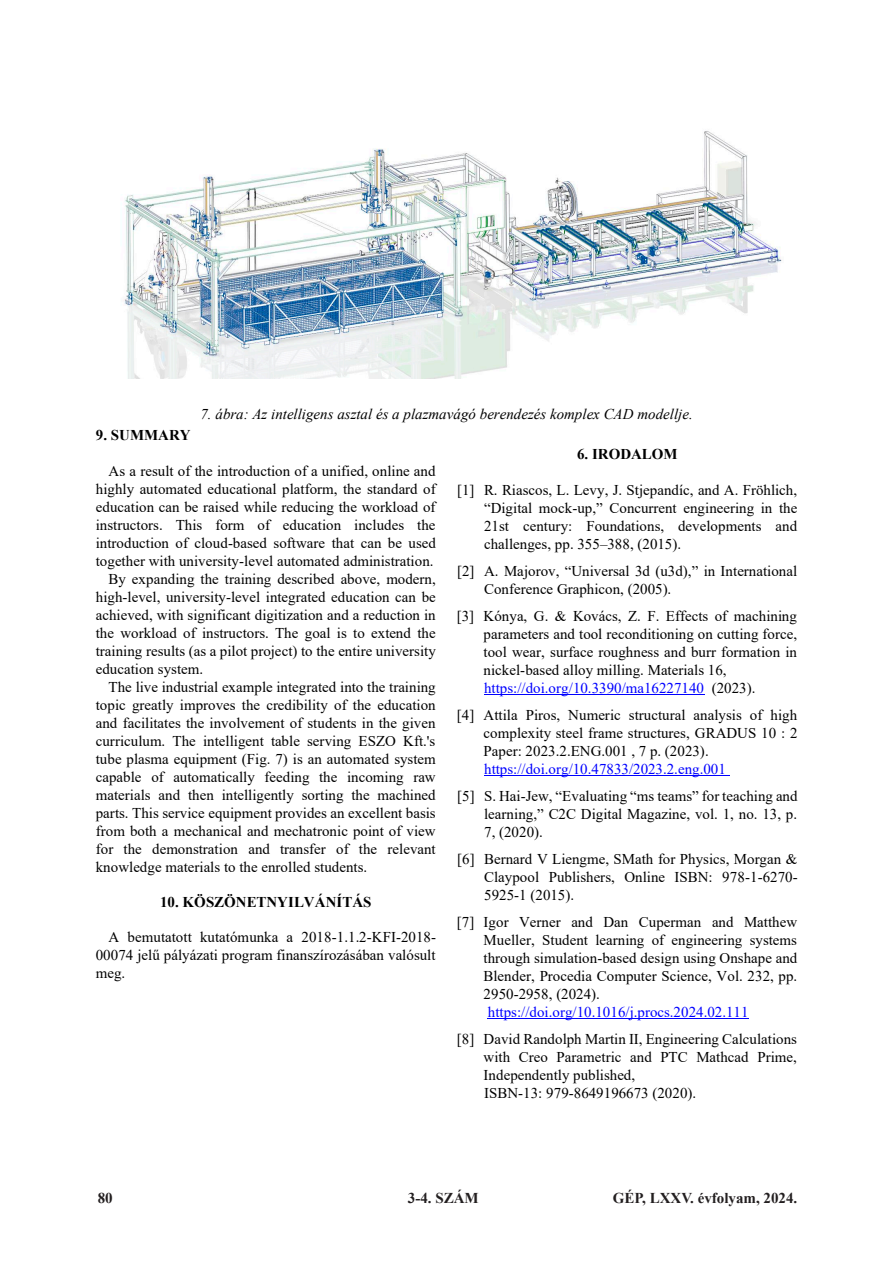
<style>
.page{position:relative;width:893px;height:1263px;background:#fff}
.page>*{position:absolute;margin:0;border:0;box-sizing:border-box;transform-origin:0 0}
.t1{font:15px/18px "Times New Roman";color:#000;text-align:justify}
.t2{font:15px "Times New Roman";letter-spacing:.005em;color:#00f}
.t3{font:italic 15px "Times New Roman";color:#000}
.t4{font:700 15px "Times New Roman";color:#000}
.t5{font:700 15px "Times New Roman";color:#231f20}
.s1{color:#00f}
</style>
<div class="page">
<hr style="left:484px;top:694px;width:220px;height:1px;background:#00f">
<hr style="left:484px;top:775px;width:246px;height:1px;background:#00f">
<hr style="left:488px;top:1018px;width:261px;height:1px;background:#00f">
<img style="left:124px;top:131px;width:658px;height:247px">
<p class="t3" style="left:200px;top:403px;width:494px">7. ábra: Az intelligens asztal és a plazmavágó berendezés komplex CAD modellje.</p>
<p class="t4" style="left:96px;top:425px;width:96px">9. SUMMARY</p>
<p class="t1" style="left:109px;top:461px;width:329px">As a result of the introduction of a unified, online and</p>
<p class="t1" style="left:96px;top:479px;width:341px">highly automated educational platform, the standard of</p>
<p class="t1" style="left:96px;top:497px;width:341px">education can be raised while reducing the workload of</p>
<p class="t1" style="left:96px;top:515px;width:341px">instructors. This form of education includes the</p>
<p class="t1" style="left:96px;top:533px;width:342px">introduction of cloud-based software that can be used</p>
<p class="t1" style="left:96px;top:551px;width:339px">together with university-level automated administration.</p>
<p class="t1" style="left:109px;top:569px;width:329px">By expanding the training described above, modern,</p>
<p class="t1" style="left:96px;top:587px;width:342px">high-level, university-level integrated education can be</p>
<p class="t1" style="left:96px;top:605px;width:341px">achieved, with significant digitization and a reduction in</p>
<p class="t1" style="left:96px;top:623px;width:341px">the workload of instructors. The goal is to extend the</p>
<p class="t1" style="left:96px;top:641px;width:342px">training results (as a pilot project) to the entire university</p>
<p class="t1" style="left:96px;top:659px;width:109px">education system.</p>
<p class="t1" style="left:109px;top:677px;width:329px">The live industrial example integrated into the training</p>
<p class="t1" style="left:96px;top:695px;width:341px">topic greatly improves the credibility of the education</p>
<p class="t1" style="left:96px;top:713px;width:341px">and facilitates the involvement of students in the given</p>
<p class="t1" style="left:96px;top:731px;width:341px">curriculum. The intelligent table serving ESZO Kft.'s</p>
<p class="t1" style="left:96px;top:749px;width:342px">tube plasma equipment (Fig. 7) is an automated system</p>
<p class="t1" style="left:96px;top:767px;width:341px">capable of automatically feeding the incoming raw</p>
<p class="t1" style="left:96px;top:785px;width:341px">materials and then intelligently sorting the machined</p>
<p class="t1" style="left:96px;top:803px;width:341px">parts. This service equipment provides an excellent basis</p>
<p class="t1" style="left:96px;top:821px;width:341px">from both a mechanical and mechatronic point of view</p>
<p class="t1" style="left:96px;top:839px;width:341px">for the demonstration and transfer of the relevant</p>
<p class="t1" style="left:96px;top:857px;width:273px">knowledge materials to the enrolled students.</p>
<p class="t4" style="left:160px;top:891px;width:213px">10. KÖSZÖNETNYILVÁNÍTÁS</p>
<p class="t1" style="left:96px;top:928px;width:342px;text-indent:13px">A bemutatott kutatómunka a 2018-1.1.2-KFI-2018- 00074 jelű pályázati program finanszírozásában valósult meg.</p>
<p class="t4" style="left:577px;top:443px;width:102px">6. IRODALOM</p>
<p class="t1" style="left:484px;top:480px;width:315px;text-indent:-27px">[1] R. Riascos, L. Levy, J. Stjepandíc, and A. Fröhlich, “Digital mock-up,” Concurrent engineering in the 21st century: Foundations, developments and challenges, pp. 355–388, (2015).</p>
<p class="t1" style="left:484px;top:561px;width:315px;text-indent:-27px">[2] A. Majorov, “Universal 3d (u3d),” in International<br>Conference Graphicon, (2005).</p>
<p class="t1" style="left:484px;top:606px;width:315px;text-align:left;text-indent:-27px">[3] Kónya, G. &amp; Kovács, Z. F. Effects of machining parameters and tool reconditioning on cutting force, tool wear, surface roughness and burr formation in nickel-based alloy milling. Materials 16, <span class="s1">https://doi.org/10.3390/ma16227140</span> (2023).</p>
<p class="t1" style="left:484px;top:705px;width:315px;text-indent:-27px">[4] Attila Piros, Numeric structural analysis of high complexity steel frame structures, GRADUS 10 : 2<br>Paper: 2023.2.ENG.001 , 7 p. (2023).</p>
<p class="t2" style="left:484px;top:758px;width:243px">https://doi.org/10.47833/2023.2.eng.001</p>
<p class="t1" style="left:484px;top:786px;width:315px;text-indent:-27px">[5] S. Hai-Jew, “Evaluating “ms teams” for teaching and learning,” C2C Digital Magazine, vol. 1, no. 13, p.<br>7, (2020).</p>
<p class="t1" style="left:484px;top:849px;width:315px;text-indent:-27px">[6] Bernard V Liengme, SMath for Physics, Morgan &amp; Claypool Publishers, Online ISBN: 978-1-6270- 5925-1 (2015).</p>
<p class="t1" style="left:484px;top:912px;width:315px;text-indent:-27px">[7] Igor Verner and Dan Cuperman and Matthew Mueller, Student learning of engineering systems through simulation-based design using Onshape and Blender, Procedia Computer Science, Vol. 232, pp.<br>2950-2958, (2024).</p>
<p class="t2" style="left:488px;top:1001px;width:262px">https://doi.org/10.1016/j.procs.2024.02.111</p>
<p class="t1" style="left:484px;top:1029px;width:315px;text-align:left;text-indent:-27px">[8] David Randolph Martin II, Engineering Calculations with Creo Parametric and PTC Mathcad Prime, Independently published,<br>ISBN-13: 979-8649196673 (2020).</p>
<p class="t5" style="left:98px;top:1187px;width:16px">80</p>
<p class="t5" style="left:408px;top:1187px;width:72px">3-4. SZÁM</p>
<p class="t5" style="left:613px;top:1187px;width:186px">GÉP, LXXV. évfolyam, 2024.</p>
</div>
